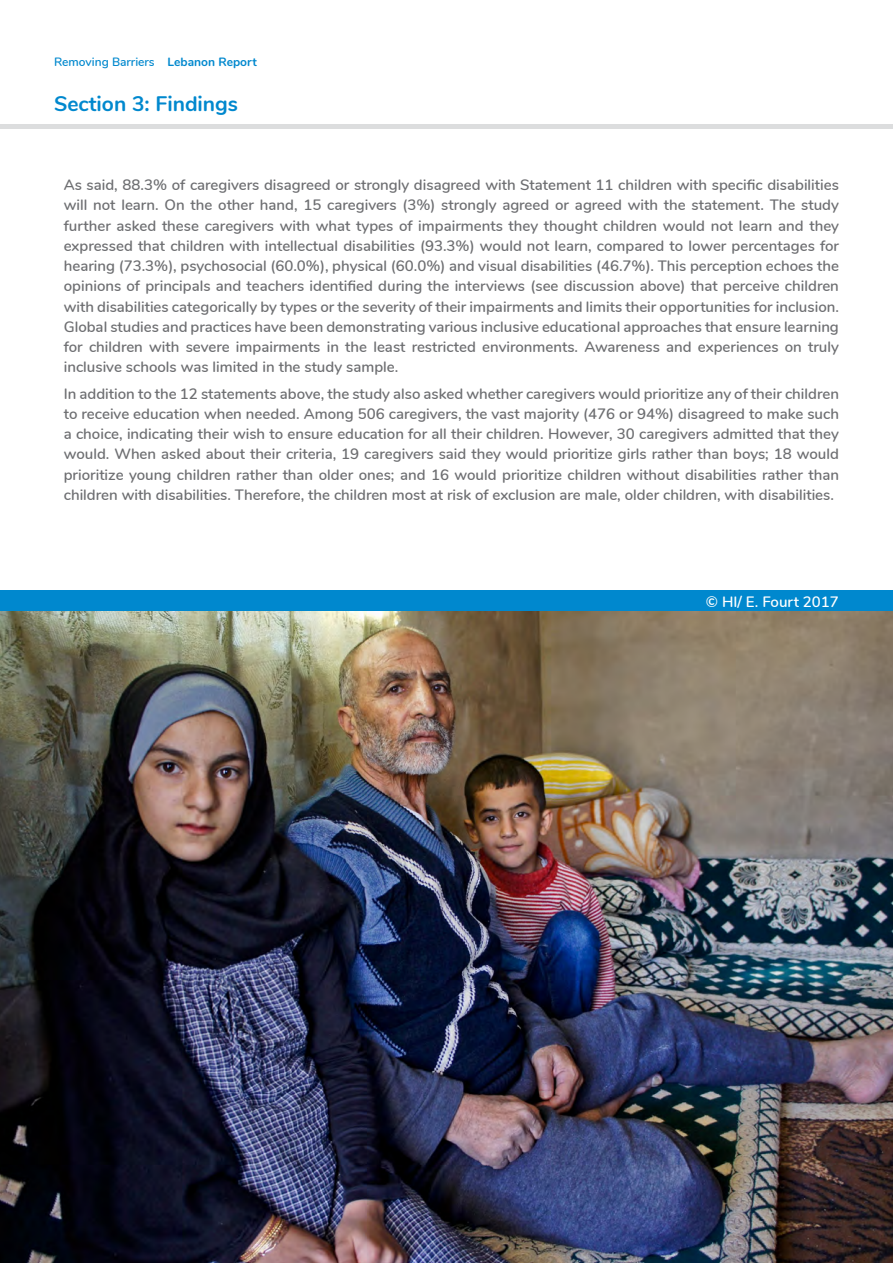
<style>
.page{position:relative;width:893px;height:1263px;background:#fff}
.page>*{position:absolute;margin:0;border:0;box-sizing:border-box;transform-origin:0 0}
.t1{font:700 21px "Nunito";color:#0088ce}
.t2{font:600 15px/20.2px "Nunito";color:#6d6e71;text-align:justify}
.t3{font:600 15px "Nunito";color:#fff}
.t4{font:600 12px "Nunito";color:#0088ce}
.s1{font-weight:700}
</style>
<div class="page">
<hr style="left:0;top:124px;width:893px;height:4px;background:#dcddde">
<div style="left:0;top:590px;width:893px;height:21px;background:#0088ce"></div>
<img style="left:0;top:611px;width:893px;height:652px">
<p class="t4" style="left:54px;top:53px;width:204px">Removing Barriers <span class="s1">Lebanon Report</span></p>
<h1 class="t1" style="left:54px;top:88px;width:186px">Section 3: Findings</h1>
<p class="t2" style="left:64px;top:174px;width:777px">As said, 88.3% of caregivers disagreed or strongly disagreed with Statement 11 children with specific disabilities will not learn. On the other hand, 15 caregivers (3%) strongly agreed or agreed with the statement. The study further asked these caregivers with what types of impairments they thought children would not learn and they expressed that children with intellectual disabilities (93.3%) would not learn, compared to lower percentages for hearing (73.3%), psychosocial (60.0%), physical (60.0%) and visual disabilities (46.7%). This perception echoes the opinions of principals and teachers identified during the interviews (see discussion above) that perceive children with disabilities categorically by types or the severity of their impairments and limits their opportunities for inclusion.<br>Global studies and practices have been demonstrating various inclusive educational approaches that ensure learning for children with severe impairments in the least restricted environments. Awareness and experiences on truly inclusive schools was limited in the study sample.</p>
<p class="t2" style="left:64px;top:382px;width:777px">In addition to the 12 statements above, the study also asked whether caregivers would prioritize any of their children to receive education when needed. Among 506 caregivers, the vast majority (476 or 94%) disagreed to make such a choice, indicating their wish to ensure education for all their children. However, 30 caregivers admitted that they would. When asked about their criteria, 19 caregivers said they would prioritize girls rather than boys; 18 would prioritize young children rather than older ones; and 16 would prioritize children without disabilities rather than children with disabilities. Therefore, the children most at risk of exclusion are male, older children, with disabilities.</p>
<p class="t3" style="left:706px;top:591px;width:135px">© HI/ E. Fourt 2017</p>
</div>
